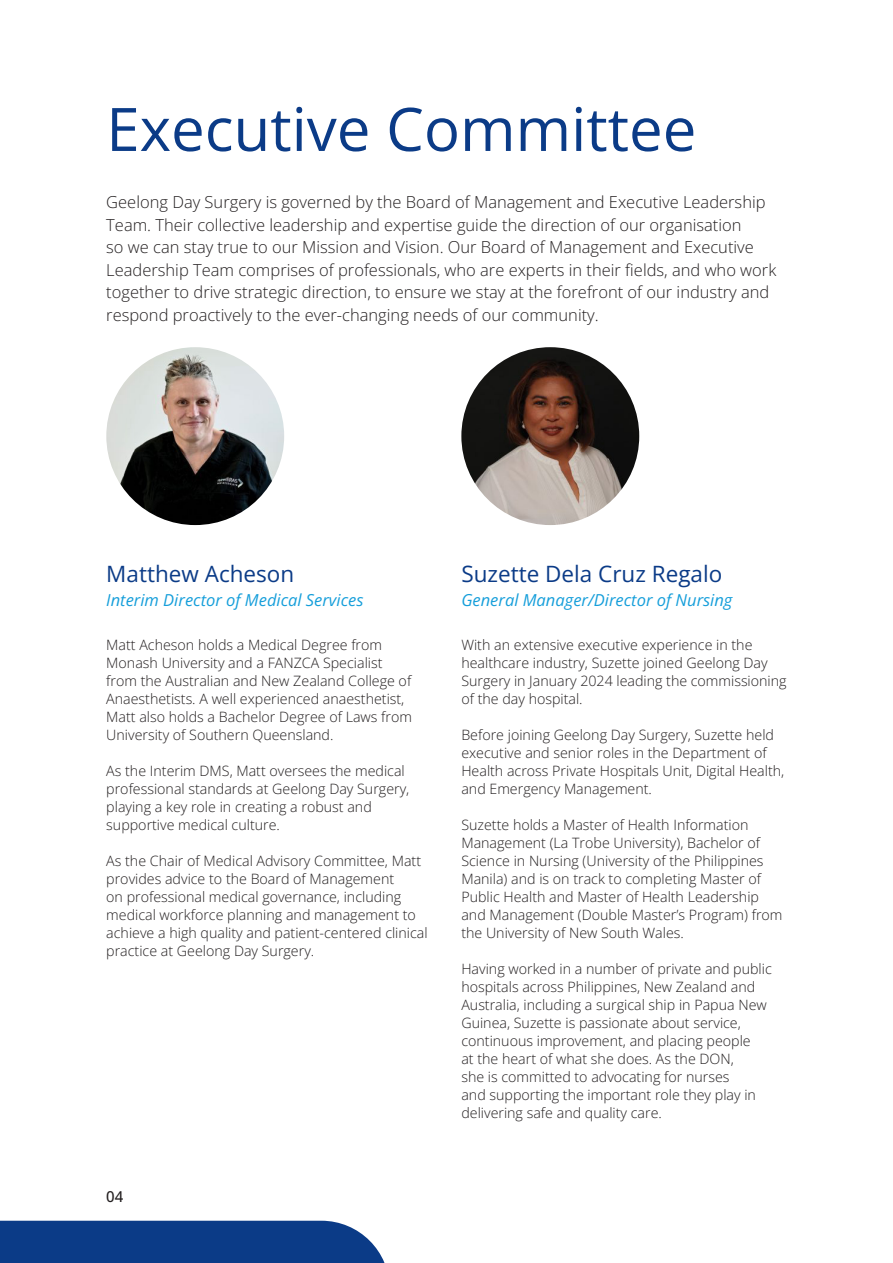
<style>
.page{position:relative;width:893px;height:1263px;background:#fff}
.page>*{position:absolute;margin:0;border:0;box-sizing:border-box;transform-origin:0 0}
.t1{font:60px "Open Sans";color:#0b3b87}
.t2{font:22.5px "Open Sans";color:#0b3b87}
.t3{font:300 16.5px/22.5px "Open Sans";color:#231f20}
.t4{font:italic 16.5px "Open Sans";color:#159eda}
.t5{font:500 15px "Open Sans";color:#231f20}
.t6{font:300 14.25px/18px "Open Sans";color:#231f20}
</style>
<div class="page">
<img style="left:461px;top:347px;width:178px;height:178px;border-radius:89px">
<img style="left:106px;top:347px;width:178px;height:178px;border-radius:89px">
<div style="left:0;top:1221px;width:385px;height:42px;background:#0b3b87"></div>
<p class="t1" style="left:106px;top:88px;width:592px">Executive Committee</p>
<p class="t3" style="left:106px;top:191px;width:671px">Geelong Day Surgery is governed by the Board of Management and Executive Leadership Team. Their collective leadership and expertise guide the direction of our organisation<br>so we can stay true to our Mission and Vision. Our Board of Management and Executive Leadership Team comprises of professionals, who are experts in their fields, and who work together to drive strategic direction, to ensure we stay at the forefront of our industry and respond proactively to the ever-changing needs of our community.</p>
<p class="t2" style="left:106px;top:558px;width:189px">Matthew Acheson</p>
<p class="t4" style="left:106px;top:589px;width:259px">Interim Director of Medical Services</p>
<p class="t6" style="left:106px;top:635px;width:307px">Matt Acheson holds a Medical Degree from Monash University and a FANZCA Specialist from the Australian and New Zealand College of Anaesthetists. A well experienced anaesthetist, Matt also holds a Bachelor Degree of Laws from University of Southern Queensland.</p>
<p class="t6" style="left:106px;top:761px;width:304px">As the Interim DMS, Matt oversees the medical professional standards at Geelong Day Surgery, playing a key role in creating a robust and supportive medical culture.</p>
<p class="t6" style="left:106px;top:851px;width:323px">As the Chair of Medical Advisory Committee, Matt provides advice to the Board of Management<br>on professional medical governance, including medical workforce planning and management to achieve a high quality and patient-centered clinical practice at Geelong Day Surgery.</p>
<p class="t5" style="left:106px;top:1187px;width:19px">04</p>
<p class="t2" style="left:461px;top:558px;width:262px">Suzette Dela Cruz Regalo</p>
<p class="t4" style="left:461px;top:589px;width:273px">General Manager/Director of Nursing</p>
<p class="t6" style="left:461px;top:635px;width:327px">With an extensive executive experience in the healthcare industry, Suzette joined Geelong Day Surgery in January 2024 leading the commissioning of the day hospital.</p>
<p class="t6" style="left:461px;top:725px;width:324px">Before joining Geelong Day Surgery, Suzette held executive and senior roles in the Department of Health across Private Hospitals Unit, Digital Health, and Emergency Management.</p>
<p class="t6" style="left:461px;top:815px;width:323px">Suzette holds a Master of Health Information Management (La Trobe University), Bachelor of Science in Nursing (University of the Philippines Manila) and is on track to completing Master of Public Health and Master of Health Leadership and Management (Double Master’s Program) from the University of New South Wales.</p>
<p class="t6" style="left:461px;top:959px;width:312px">Having worked in a number of private and public hospitals across Philippines, New Zealand and Australia, including a surgical ship in Papua New Guinea, Suzette is passionate about service, continuous improvement, and placing people<br>at the heart of what she does. As the DON,<br>she is committed to advocating for nurses<br>and supporting the important role they play in delivering safe and quality care.</p>
</div>
